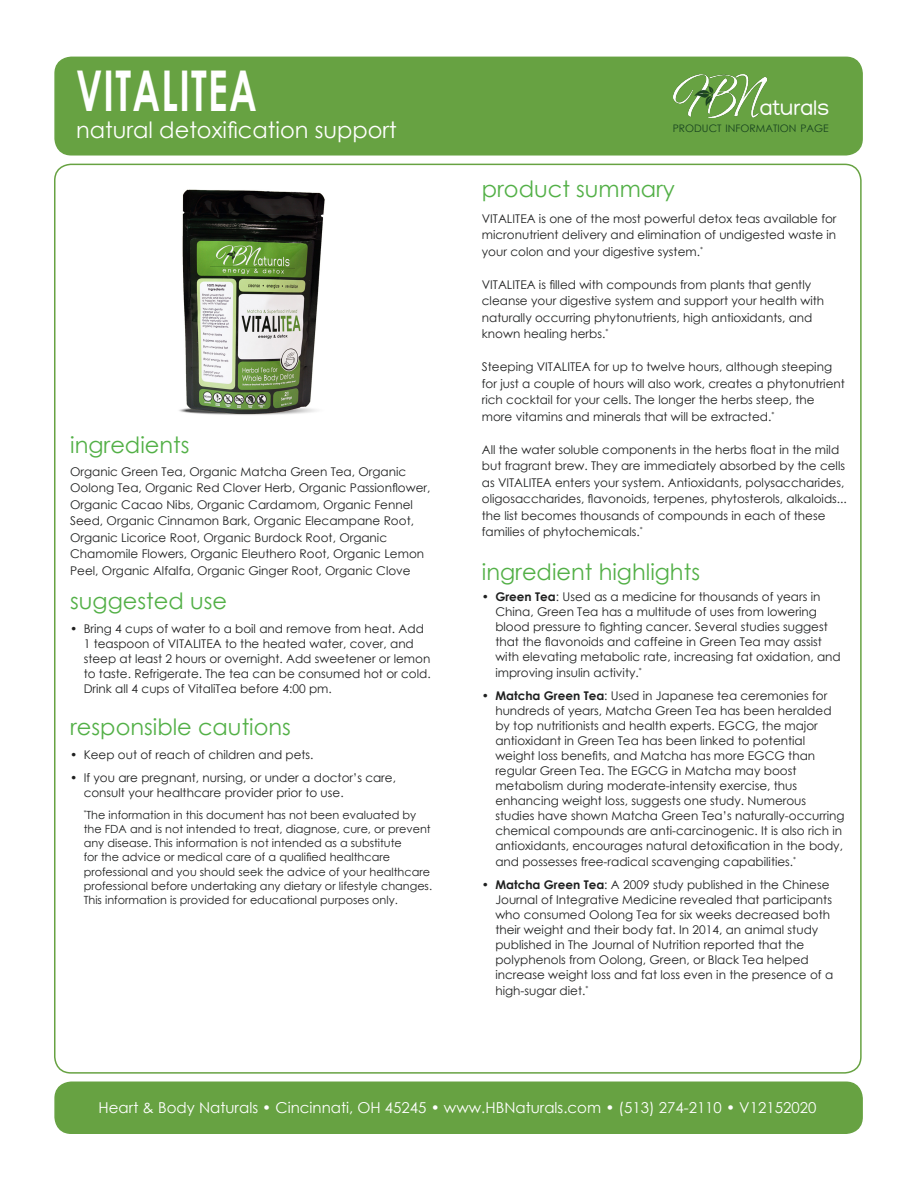
<style>
.page{position:relative;width:918px;height:1188px;background:#fff}
.page>*{position:absolute;margin:0;border:0;box-sizing:border-box;transform-origin:0 0}
.t1{font:700 56.25px "Century Gothic";letter-spacing:.035em;color:#fff;scale:.67 1}
.t2{font:22.5px "Century Gothic";color:#53b047}
.t3{font:22.5px "Century Gothic";color:#fff}
.t4{font:22.5px "Traffolight";color:#fff}
.t5{font:15px "Century Gothic";color:#fff}
.t6{font:12px/15px "Century Gothic";color:#1f2020}
.t7{font:11.25px/14.2px "Century Gothic";color:#1f2020}
.t8{font:10.35px "Century Gothic";color:#17431f}
.s1{font-weight:700}
</style>
<div class="page">
<div style="left:55px;top:57px;width:807px;height:98px;background:#67a242;border-radius:16px"></div>
<div style="left:54px;top:57px;width:809px;height:99px;border:2px solid #67a242;border-radius:16px"></div>
<img style="left:673px;top:75px;width:93px;height:42px">
<div style="left:55px;top:1082px;width:807px;height:51px;background:#67a242;border-radius:16px"></div>
<div style="left:54px;top:1082px;width:809px;height:52px;border:2px solid #67a242;border-radius:16px"></div>
<img style="left:179px;top:189px;width:146px;height:226px">
<p class="t1" style="left:76px;top:48px;width:271px">VITALITEA</p>
<p class="t3" style="left:76px;top:114px;width:322px">natural detoxification support</p>
<p class="t2" style="left:70px;top:430px;width:121px">ingredients</p>
<p class="t6" style="left:70px;top:464px;width:338px">Organic Green Tea, Organic Matcha Green Tea, Organic</p>
<p class="t6" style="left:70px;top:480px;width:362px">Oolong Tea, Organic Red Clover Herb, Organic Passionflower,</p>
<p class="t6" style="left:70px;top:497px;width:344px">Organic Cacao Nibs, Organic Cardamom, Organic Fennel</p>
<p class="t6" style="left:70px;top:513px;width:355px;line-height:16.5px">Seed, Organic Cinnamon Bark, Organic Elecampane Root, Organic Licorice Root, Organic Burdock Root, Organic Chamomile Flowers, Organic Eleuthero Root, Organic Lemon Peel, Organic Alfalfa, Organic Ginger Root, Organic Clove</p>
<p class="t2" style="left:70px;top:586px;width:158px">suggested use</p>
<p class="t6" style="left:84px;top:621px;width:349px;text-indent:-14px">• Bring 4 cups of water to a boil and remove from heat. Add 1 teaspoon of VITALITEA to the heated water, cover, and steep at least 2 hours or overnight. Add sweetener or lemon to taste. Refrigerate. The tea can be consumed hot or cold.<br>Drink all 4 cups of VitaliTea before 4:00 pm.</p>
<p class="t2" style="left:70px;top:712px;width:222px">responsible cautions</p>
<p class="t6" style="left:70px;top:747px;width:245px">• Keep out of reach of children and pets.</p>
<p class="t6" style="left:84px;top:770px;width:314px;text-indent:-14px">• If you are pregnant, nursing, or under a doctor’s care, consult your healthcare provider prior to use.</p>
<p class="t7" style="left:84px;top:807px;width:350px"><sup>*</sup>The information in this document has not been evaluated by the FDA and is not intended to treat, diagnose, cure, or prevent any disease. This information is not intended as a substitute<br>for the advice or medical care of a qualified healthcare professional and you should seek the advice of your healthcare professional before undertaking any dietary or lifestyle changes.<br>This information is provided for educational purposes only.</p>
<p class="t4" style="left:760px;top:99px;width:71px">aturals</p>
<p class="t8" style="left:673px;top:121px;width:157px">PRODUCT INFORMATION PAGE</p>
<p class="t2" style="left:482px;top:173px;width:195px">product summary</p>
<p class="t6" style="left:482px;top:211px;width:356px">VITALITEA is one of the most powerful detox teas available for</p>
<p class="t6" style="left:482px;top:227px;width:356px">micronutrient delivery and elimination of undigested waste in</p>
<p class="t6" style="left:482px;top:244px;width:223px">your colon and your digestive system.<sup>*</sup></p>
<p class="t6" style="left:482px;top:277px;width:331px">VITALITEA is filled with compounds from plants that gently</p>
<p class="t6" style="left:482px;top:293px;width:344px">cleanse your digestive system and support your health with</p>
<p class="t6" style="left:482px;top:310px;width:332px">naturally occurring phytonutrients, high antioxidants, and</p>
<p class="t6" style="left:482px;top:326px;width:128px">known healing herbs.<sup>*</sup></p>
<p class="t6" style="left:482px;top:359px;width:352px">Steeping VITALITEA for up to twelve hours, although steeping</p>
<p class="t6" style="left:482px;top:376px;width:365px">for just a couple of hours will also work, creates a phytonutrient</p>
<p class="t6" style="left:482px;top:392px;width:334px">rich cocktail for your cells. The longer the herbs steep, the</p>
<p class="t6" style="left:482px;top:409px;width:294px">more vitamins and minerals that will be extracted.<sup>*</sup></p>
<p class="t6" style="left:482px;top:442px;width:359px">All the water soluble components in the herbs float in the mild</p>
<p class="t6" style="left:482px;top:458px;width:365px">but fragrant brew. They are immediately absorbed by the cells</p>
<p class="t6" style="left:482px;top:475px;width:364px">as VITALITEA enters your system. Antioxidants, polysaccharides,</p>
<p class="t6" style="left:482px;top:491px;width:367px">oligosaccharides, flavonoids, terpenes, phytosterols, alkaloids...</p>
<p class="t6" style="left:482px;top:508px;width:345px">the list becomes thousands of compounds in each of these</p>
<p class="t6" style="left:482px;top:524px;width:162px">families of phytochemicals.<sup>*</sup></p>
<p class="t2" style="left:482px;top:556px;width:220px">ingredient highlights</p>
<p class="t6" style="left:495px;top:589px;width:347px;text-indent:-14px"><span class="s1">• Green Tea</span>: Used as a medicine for thousands of years in China, Green Tea has a multitude of uses from lowering blood pressure to fighting cancer. Several studies suggest that the flavonoids and caffeine in Green Tea may assist with elevating metabolic rate, increasing fat oxidation, and</p>
<p class="t6" style="left:495px;top:665px;width:148px">improving insulin activity.<sup>*</sup></p>
<p class="t6" style="left:495px;top:688px;width:351px;text-indent:-14px"><span class="s1">• Matcha Green Tea</span>: Used in Japanese tea ceremonies for hundreds of years, Matcha Green Tea has been heralded by top nutritionists and health experts. EGCG, the major antioxidant in Green Tea has been linked to potential weight loss benefits, and Matcha has more EGCG than regular Green Tea. The EGCG in Matcha may boost metabolism during moderate-intensity exercise, thus enhancing weight loss, suggests one study. Numerous studies have shown Matcha Green Tea’s naturally-occurring chemical compounds are anti-carcinogenic. It is also rich in antioxidants, encourages natural detoxification in the body,</p>
<p class="t6" style="left:495px;top:854px;width:302px">and possesses free-radical scavenging capabilities.<sup>*</sup></p>
<p class="t6" style="left:495px;top:877px;width:339px;text-indent:-14px"><span class="s1">• Matcha Green Tea</span>: A 2009 study published in the Chinese Journal of Integrative Medicine revealed that participants who consumed Oolong Tea for six weeks decreased both their weight and their body fat. In 2014, an animal study published in The Journal of Nutrition reported that the polyphenols from Oolong, Green, or Black Tea helped increase weight loss and fat loss even in the presence of a</p>
<p class="t6" style="left:495px;top:983px;width:95px">high-sugar diet.<sup>*</sup></p>
<p class="t5" style="left:99px;top:1097px;width:719px">Heart &amp; Body Naturals • Cincinnati, OH 45245 • www.HBNaturals.com • (513) 274-2110 • V12152020</p>
</div>
